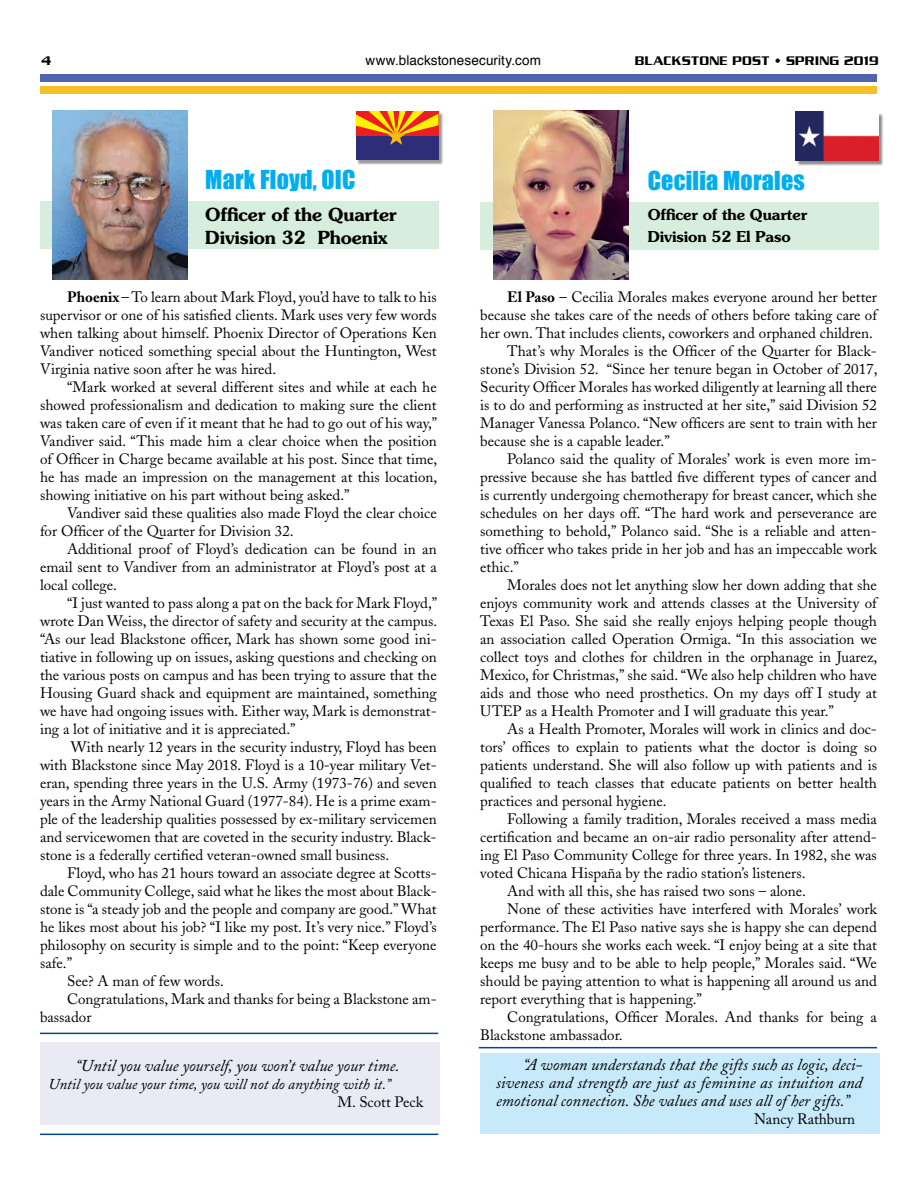
<style>
.page{position:relative;width:918px;height:1188px;background:#fff}
.page>*{position:absolute;margin:0;border:0;box-sizing:border-box;transform-origin:0 0}
.t1{font:24px "Impact";letter-spacing:.01em;color:#00aeef}
.t2{font:600 18px/22.5px "Souvenir";letter-spacing:-.01em;color:#000}
.t3{font:italic 16.5px/18px "Adobe Caslon";color:#000;text-align:justify}
.t4{font:15px/18px "Adobe Caslon";color:#000;text-align:justify}
.t5{font:italic 15px "Adobe Caslon";color:#000}
.t6{font:600 15px/22.5px "Souvenir";letter-spacing:-.01em;color:#000}
.t7{font:500 13.5px "Serpentine";letter-spacing:.015em;color:#000}
.t8{font:13.5px "Helvetica";letter-spacing:.01em;color:#000}
.s1{font-weight:700}
</style>
<div class="page">
<div style="left:40px;top:74px;width:837px;height:8px;background:#4f64ae"></div>
<div style="left:40px;top:87px;width:837px;height:7px;background:#f7c028"></div>
<hr style="left:479px;top:1047px;width:398px;height:1px;background:#034694">
<hr style="left:40px;top:1033px;width:398px;height:1px;background:#034694">
<hr style="left:40px;top:1134px;width:398px;height:1px;background:#034694">
<div style="left:40px;top:201px;width:398px;height:48px;background:#d7eddd"></div>
<div style="left:357px;top:112px;width:87px;height:53px;background:#000;opacity:.4"></div>
<div style="left:356px;top:136px;width:83px;height:24px;background:#2e2d7a"></div>
<svg style="left:356px;top:111px;width:83px;height:34px"></svg>
<div style="left:797px;top:113px;width:87px;height:53px;background:#000;opacity:.45"></div>
<img style="left:796px;top:112px;width:83px;height:48px">
<div style="left:480px;top:202px;width:399px;height:48px;background:#d7eddd"></div>
<img style="left:53px;top:110px;width:135px;height:169px">
<img style="left:494px;top:110px;width:135px;height:169px">
<div style="left:40px;top:1043px;width:399px;height:82px;background:#e9eaf4"></div>
<div style="left:480px;top:1053px;width:400px;height:81px;background:#c7eafb"></div>
<p class="t7" style="left:42px;top:53px;width:11px">4</p>
<p class="t8" style="left:366px;top:50px;width:177px">www.blackstonesecurity.com</p>
<p class="t7" style="left:635px;top:53px;width:245px">BLACKSTONE POST • SPRING 2019</p>
<h1 class="t1" style="left:205px;top:161px;width:152px">Mark Floyd, OIC</h1>
<p class="t2" style="left:205px;top:203px;width:193px">Officer of the Quarter<br>Division 32 Phoenix</p>
<p class="t4" style="left:40px;top:288px;width:398px;text-indent:27px"><span class="s1">Phoenix</span> – To learn about Mark Floyd, you’d have to talk to his supervisor or one of his satisfied clients. Mark uses very few words when talking about himself. Phoenix Director of Operations Ken Vandiver noticed something special about the Huntington, West Virginia native soon after he was hired.</p>
<p class="t4" style="left:40px;top:378px;width:399px;text-indent:27px">“Mark worked at several different sites and while at each he showed professionalism and dedication to making sure the client was taken care of even if it meant that he had to go out of his way,” Vandiver said. “This made him a clear choice when the position of Officer in Charge became available at his post. Since that time, he has made an impression on the management at this location, showing initiative on his part without being asked.”</p>
<p class="t4" style="left:40px;top:504px;width:398px;text-indent:27px">Vandiver said these qualities also made Floyd the clear choice for Officer of the Quarter for Division 32.</p>
<p class="t4" style="left:40px;top:540px;width:398px;text-indent:27px">Additional proof of Floyd’s dedication can be found in an email sent to Vandiver from an administrator at Floyd’s post at a local college.</p>
<p class="t4" style="left:40px;top:594px;width:399px;text-indent:27px">“I just wanted to pass along a pat on the back for Mark Floyd,” wrote Dan Weiss, the director of safety and security at the campus. “As our lead Blackstone officer, Mark has shown some good ini&shy;tiative in following up on issues, asking questions and checking on the various posts on campus and has been trying to assure that the Housing Guard shack and equipment are maintained, something we have had ongoing issues with. Either way, Mark is demonstrat&shy;ing a lot of initiative and it is appreciated.”</p>
<p class="t4" style="left:40px;top:738px;width:398px;text-indent:31px">With nearly 12 years in the security industry, Floyd has been with Blackstone since May 2018. Floyd is a 10-year military Vet&shy;eran, spending three years in the U.S. Army (1973-76) and seven years in the Army National Guard (1977-84). He is a prime exam&shy;ple of the leadership qualities possessed by ex-military servicemen and servicewomen that are coveted in the security industry. Black&shy;stone is a federally certified veteran-owned small business.</p>
<p class="t4" style="left:67px;top:864px;width:371px">Floyd, who has 21 hours toward an associate degree at Scotts-</p>
<p class="t4" style="left:40px;top:882px;width:398px">dale Community College, said what he likes the most about Black-</p>
<p class="t4" style="left:40px;top:900px;width:398px">stone is “a steady job and the people and company are good.” What</p>
<p class="t4" style="left:40px;top:918px;width:398px">he likes most about his job? “I like my post. It’s very nice.” Floyd’s</p>
<p class="t4" style="left:40px;top:936px;width:398px">philosophy on security is simple and to the point: “Keep everyone</p>
<p class="t4" style="left:40px;top:954px;width:34px">safe.”</p>
<p class="t4" style="left:67px;top:972px;width:158px">See? A man of few words.</p>
<p class="t4" style="left:67px;top:990px;width:371px">Congratulations, Mark and thanks for being a Blackstone am-</p>
<p class="t4" style="left:40px;top:1008px;width:53px">bassador</p>
<p class="t3" style="left:76px;top:1057px;width:326px">“Until you value yourself, you won’t value your time.</p>
<p class="t5" style="left:49px;top:1076px;width:344px">Until you value your time, you will not do anything with it.”</p>
<p class="t4" style="left:337px;top:1093px;width:87px">M. Scott Peck</p>
<h1 class="t1" style="left:648px;top:162px;width:159px">Cecilia Morales</h1>
<p class="t6" style="left:648px;top:203px;width:161px">Officer of the Quarter<br>Division 52 El Paso</p>
<p class="t4" style="left:507px;top:288px;width:371px"><span class="s1">El Paso</span> – Cecilia Morales makes everyone around her better</p>
<p class="t4" style="left:480px;top:306px;width:398px">because she takes care of the needs of others before taking care of</p>
<p class="t4" style="left:480px;top:324px;width:394px">her own. That includes clients, coworkers and orphaned children.</p>
<p class="t4" style="left:507px;top:342px;width:371px">That’s why Morales is the Officer of the Quarter for Black-</p>
<p class="t4" style="left:480px;top:360px;width:399px">stone’s Division 52. “Since her tenure began in October of 2017,</p>
<p class="t4" style="left:480px;top:378px;width:398px">Security Officer Morales has worked diligently at learning all there</p>
<p class="t4" style="left:480px;top:396px;width:398px">is to do and performing as instructed at her site,” said Division 52</p>
<p class="t4" style="left:480px;top:414px;width:398px">Manager Vanessa Polanco. “New officers are sent to train with her</p>
<p class="t4" style="left:480px;top:432px;width:191px">because she is a capable leader.”</p>
<p class="t4" style="left:507px;top:450px;width:371px">Polanco said the quality of Morales’ work is even more im-</p>
<p class="t4" style="left:480px;top:468px;width:398px">pressive because she has battled five different types of cancer and</p>
<p class="t4" style="left:480px;top:486px;width:398px">is currently undergoing chemotherapy for breast cancer, which she</p>
<p class="t4" style="left:480px;top:504px;width:398px">schedules on her days off. “The hard work and perseverance are</p>
<p class="t4" style="left:480px;top:522px;width:398px">something to behold,” Polanco said. “She is a reliable and atten-</p>
<p class="t4" style="left:480px;top:540px;width:398px">tive officer who takes pride in her job and has an impeccable work</p>
<p class="t4" style="left:480px;top:558px;width:40px">ethic.”</p>
<p class="t4" style="left:507px;top:576px;width:371px">Morales does not let anything slow her down adding that she</p>
<p class="t4" style="left:480px;top:594px;width:398px">enjoys community work and attends classes at the University of</p>
<p class="t4" style="left:480px;top:612px;width:398px">Texas El Paso. She said she really enjoys helping people though</p>
<p class="t4" style="left:480px;top:630px;width:398px">an association called Operation Ormiga. “In this association we</p>
<p class="t4" style="left:480px;top:648px;width:399px">collect toys and clothes for children in the orphanage in Juarez,</p>
<p class="t4" style="left:480px;top:666px;width:398px">Mexico, for Christmas,” she said. “We also help children who have</p>
<p class="t4" style="left:480px;top:684px;width:398px">aids and those who need prosthetics. On my days off I study at</p>
<p class="t4" style="left:480px;top:702px;width:355px">UTEP as a Health Promoter and I will graduate this year.”</p>
<p class="t4" style="left:507px;top:720px;width:371px">As a Health Promoter, Morales will work in clinics and doc-</p>
<p class="t4" style="left:480px;top:738px;width:398px">tors’ offices to explain to patients what the doctor is doing so</p>
<p class="t4" style="left:480px;top:756px;width:398px">patients understand. She will also follow up with patients and is</p>
<p class="t4" style="left:480px;top:774px;width:398px">qualified to teach classes that educate patients on better health</p>
<p class="t4" style="left:480px;top:792px;width:188px">practices and personal hygiene.</p>
<p class="t4" style="left:507px;top:810px;width:371px">Following a family tradition, Morales received a mass media</p>
<p class="t4" style="left:480px;top:828px;width:398px">certification and became an on-air radio personality after attend-</p>
<p class="t4" style="left:480px;top:846px;width:398px">ing El Paso Community College for three years. In 1982, she was</p>
<p class="t4" style="left:480px;top:864px;width:327px">voted Chicana Hispaña by the radio station’s listeners.</p>
<p class="t4" style="left:507px;top:882px;width:300px">And with all this, she has raised two sons – alone.</p>
<p class="t4" style="left:507px;top:900px;width:371px">None of these activities have interfered with Morales’ work</p>
<p class="t4" style="left:480px;top:918px;width:398px">performance. The El Paso native says she is happy she can depend</p>
<p class="t4" style="left:480px;top:936px;width:398px">on the 40-hours she works each week. “I enjoy being at a site that</p>
<p class="t4" style="left:480px;top:954px;width:398px">keeps me busy and to be able to help people,” Morales said. “We</p>
<p class="t4" style="left:480px;top:972px;width:398px">should be paying attention to what is happening all around us and</p>
<p class="t4" style="left:480px;top:990px;width:223px">report everything that is happening.”</p>
<p class="t4" style="left:507px;top:1008px;width:371px">Congratulations, Officer Morales. And thanks for being a</p>
<p class="t4" style="left:480px;top:1026px;width:144px">Blackstone ambassador.</p>
<p class="t3" style="left:496px;top:1056px;width:368px;text-indent:27px">“A woman understands that the gifts such as logic, deci&shy;siveness and strength are just as feminine as intuition and emotional connection. She values and uses all of her gifts.”</p>
<p class="t4" style="left:754px;top:1110px;width:103px">Nancy Rathburn</p>
</div>
